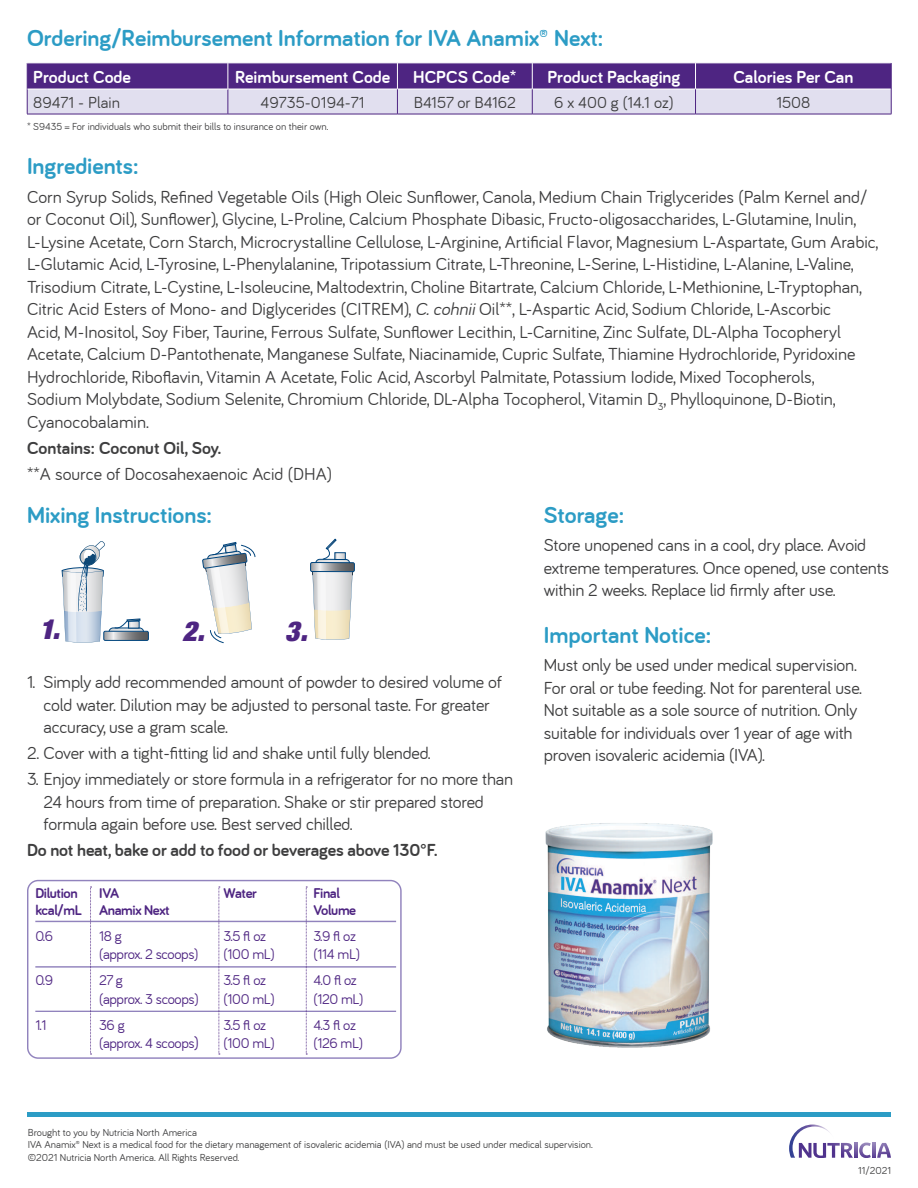
<style>
.page{position:relative;width:918px;height:1188px;background:#fff}
.page>*{position:absolute;margin:0;border:0;box-sizing:border-box;transform-origin:0 0}
.t1{font:italic 900 expanded 27.6px "Helvetica Neue";color:#4e2582}
.t2{font:700 24px "Bariol";color:#2c9cc5}
.t3{font:18px/22.5px "Bariol";color:#3e3e3f}
.t4{font:700 18px "Bariol";letter-spacing:-.01em;color:#3e3e3f}
.t5{font:700 18px "Bariol";color:#fff}
.t6{font:16.5px "Bariol";color:#3e3e3f}
.t7{font:14.7px "Bariol";letter-spacing:-.025em;color:#4e2582}
.t8{font:700 14.7px "Bariol";letter-spacing:-.025em;color:#4e2582}
.t9{font:10.5px/12.6px "Bariol";color:#3e3e3f}
.s1{font-style:italic}
.s2{font-size:16.2px}
</style>
<div class="page">
<img style="left:545px;top:823px;width:168px;height:225px">
<div style="left:27px;top:1112px;width:864px;height:5px;background:#2c9cc5"></div>
<hr style="left:27px;top:114px;width:201px;height:1px;background:#4e2582">
<hr style="left:228px;top:114px;width:169px;height:1px;background:#4e2582">
<hr style="left:397px;top:114px;width:135px;height:1px;background:#4e2582">
<hr style="left:532px;top:114px;width:164px;height:1px;background:#4e2582">
<hr style="left:696px;top:114px;width:195px;height:1px;background:#4e2582">
<svg style="left:27px;top:63px;width:865px;height:51px;background:#9883b9"></svg>
<hr style="left:27px;top:89px;width:201px;height:1px;background:#fff">
<div style="left:104px;top:631px;width:45px;height:10px;border:1px solid #00447c;border-radius:2px"></div>
<svg style="left:62px;top:541px;width:86px;height:102px"></svg>
<svg style="left:312px;top:539px;width:42px;height:101px"></svg>
<div style="left:310px;top:562px;width:45px;height:10px;border:1px solid #00447c;border-radius:2px"></div>
<svg style="left:202px;top:542px;width:54px;height:101px"></svg>
<hr style="left:35px;top:921px;width:361px;height:1px;background:#9183bd">
<hr style="left:35px;top:966px;width:361px;height:2px;background:#9183bd">
<hr style="left:35px;top:1011px;width:361px;height:1px;background:#9183bd">
<div style="left:27px;top:880px;width:375px;height:179px;border:1px solid #9183bd;border-radius:10px"></div>
<svg style="left:90px;top:887px;width:2px;height:168px"></svg>
<svg style="left:219px;top:887px;width:1px;height:168px"></svg>
<svg style="left:306px;top:887px;width:1px;height:168px"></svg>
<img style="left:834px;top:1143px;width:23px;height:15px">
<img style="left:859px;top:1143px;width:32px;height:15px">
<img style="left:789px;top:1125px;width:45px;height:33px">
<h2 class="t2" style="left:27px;top:28px;width:578px">Ordering/Reimbursement Information for IVA Anamix® Next:</h2>
<p class="t5" style="left:33px;top:70px;width:99px">Product Code</p>
<p class="t5" style="left:235px;top:70px;width:157px">Reimbursement Code</p>
<p class="t5" style="left:413px;top:67px;width:105px">HCPCS Code*</p>
<p class="t5" style="left:547px;top:70px;width:135px">Product Packaging</p>
<p class="t5" style="left:733px;top:70px;width:122px">Calories Per Can</p>
<p class="t6" style="left:33px;top:96px;width:88px">89471 - Plain</p>
<p class="t6" style="left:261px;top:96px;width:106px">49735-0194-71</p>
<p class="t6" style="left:414px;top:96px;width:104px">B4157 or B4162</p>
<p class="t6" style="left:554px;top:96px;width:121px">6 x 400 g (14.1 oz)</p>
<p class="t6" style="left:776px;top:96px;width:36px">1508</p>
<p class="t9" style="left:27px;top:121px;width:303px">* S9435 = For individuals who submit their bills to insurance on their own.</p>
<h2 class="t2" style="left:27px;top:156px;width:113px">Ingredients:</h2>
<p class="t3" style="left:27px;top:186px;width:853px">Corn Syrup Solids, Re昀椀ned Vegetable Oils (High Oleic Sun昀氀ower, Canola, Medium Chain Triglycerides (Palm Kernel and/ or Coconut Oil), Sun昀氀ower), Glycine, L-Proline, Calcium Phosphate Dibasic, Fructo-oligosaccharides, L-Glutamine, Inulin, L-Lysine Acetate, Corn Starch, Microcrystalline Cellulose, L-Arginine, Arti昀椀cial Flavor, Magnesium L-Aspartate, Gum Arabic, L-Glutamic Acid, L-Tyrosine, L-Phenylalanine, Tripotassium Citrate, L-Threonine, L-Serine, L-Histidine, L-Alanine, L-Valine, Trisodium Citrate, L-Cystine, L-Isoleucine, Maltodextrin, Choline Bitartrate, Calcium Chloride, L-Methionine, L-Tryptophan, Citric Acid Esters of Mono- and Diglycerides (CITREM), <span class="s1">C. cohnii</span> Oil**, L-Aspartic Acid, Sodium Chloride, L-Ascorbic<br>Acid, M-Inositol, Soy Fiber, Taurine, Ferrous Sulfate, Sun昀氀ower Lecithin, L-Carnitine, Zinc Sulfate, DL-Alpha Tocopheryl Acetate, Calcium D-Pantothenate, Manganese Sulfate, Niacinamide, Cupric Sulfate, Thiamine Hydrochloride, Pyridoxine Hydrochloride, Ribo昀氀avin, Vitamin A Acetate, Folic Acid, Ascorbyl Palmitate, Potassium Iodide, Mixed Tocopherols,<br>Sodium Molybdate, Sodium Selenite, Chromium Chloride, DL-Alpha Tocopherol, Vitamin D<sub>3</sub>, Phylloquinone, D-Biotin, Cyanocobalamin.</p>
<p class="t4" style="left:27px;top:438px;width:196px">Contains: Coconut Oil, Soy.</p>
<p class="t3" style="left:27px;top:464px;width:307px">**A source of Docosahexaenoic Acid (DHA)</p>
<h2 class="t2" style="left:544px;top:501px;width:82px">Storage:</h2>
<p class="t3" style="left:544px;top:535px;width:347px">Store unopened cans in a cool, dry place. Avoid extreme temperatures. Once opened, use contents within 2 weeks. Replace lid 昀椀rmly after use.</p>
<h2 class="t2" style="left:544px;top:625px;width:169px">Important Notice:</h2>
<p class="t3" style="left:544px;top:655px;width:320px">Must only be used under medical supervision.<br>For oral or tube feeding. Not for parenteral use.<br>Not suitable as a sole source of nutrition. Only suitable for individuals over 1 year of age with proven isovaleric acidemia (IVA).</p>
<h2 class="t2" style="left:27px;top:505px;width:186px">Mixing Instructions:</h2>
<h1 class="t1" style="left:39px;top:614px;width:26px">1.</h1>
<h1 class="t1" style="left:182px;top:616px;width:28px">2.</h1>
<h1 class="t1" style="left:285px;top:616px;width:28px">3.</h1>
<p class="t3" style="left:44px;top:672px;width:460px;text-indent:-16px">1. Simply add recommended amount of powder to desired volume of cold water. Dilution may be adjusted to personal taste. For greater accuracy, use a gram scale.</p>
<p class="t3" style="left:27px;top:743px;width:405px">2. Cover with a tight-昀椀tting lid and shake until fully blended.</p>
<p class="t3" style="left:44px;top:769px;width:471px;text-indent:-16px">3. Enjoy immediately or store formula in a refrigerator for no more than<br>24 hours from time of preparation. Shake or stir prepared stored formula again before use. Best served chilled.</p>
<p class="t4" style="left:27px;top:840px;width:413px">Do not heat, bake or add to food or beverages above 130°F.</p>
<p class="t8" style="left:35px;top:884px;width:44px">Dilution</p>
<p class="t8" style="left:99px;top:884px;width:22px">IVA</p>
<p class="t8" style="left:224px;top:884px;width:35px">Water</p>
<p class="t8" style="left:313px;top:884px;width:28px">Final</p>
<p class="t8" style="left:35px;top:904px;width:136px">kcal/mL Anamix Next</p>
<p class="t8" style="left:313px;top:904px;width:44px">Volume</p>
<p class="t7" style="left:35px;top:927px;width:19px">0.6</p>
<p class="t7" style="left:99px;top:927px;width:24px">18 g</p>
<p class="t7" style="left:224px;top:927px;width:44px">3.5 昀氀 oz</p>
<p class="t7" style="left:313px;top:927px;width:44px">3.9 昀氀 oz</p>
<p class="t7" style="left:99px;top:949px;width:101px">(approx. 2 scoops)</p>
<p class="t7" style="left:224px;top:949px;width:53px">(100 mL)</p>
<p class="t7" style="left:313px;top:949px;width:48px">(114 mL)</p>
<p class="t7" style="left:35px;top:972px;width:19px">0.9</p>
<p class="t7" style="left:99px;top:972px;width:25px">27 g</p>
<p class="t7" style="left:224px;top:972px;width:44px">3.5 昀氀 oz</p>
<p class="t7" style="left:313px;top:972px;width:45px">4.0 昀氀 oz</p>
<p class="t7" style="left:99px;top:993px;width:101px">(approx. 3 scoops)</p>
<p class="t7" style="left:224px;top:993px;width:53px">(100 mL)</p>
<p class="t7" style="left:313px;top:993px;width:52px">(120 mL)</p>
<p class="t7" style="left:35px;top:1016px;width:13px">1.1</p>
<p class="t7" style="left:99px;top:1016px;width:27px">36 g</p>
<p class="t7" style="left:224px;top:1016px;width:44px">3.5 昀氀 oz</p>
<p class="t7" style="left:313px;top:1016px;width:44px">4.3 昀氀 oz</p>
<p class="t7" style="left:99px;top:1037px;width:101px">(approx. 4 scoops<span class="s2">)</span></p>
<p class="t7" style="left:224px;top:1037px;width:53px">(100 mL)</p>
<p class="t7" style="left:313px;top:1037px;width:51px">(126 mL)</p>
<p class="t9" style="left:28px;top:1127px;width:567px">Brought to you by Nutricia North America<br>IVA Anamix® Next is a medical food for the dietary management of isovaleric acidemia (IVA) and must be used under medical supervision. ©2021 Nutricia North America. All Rights Reserved.</p>
<p class="t9" style="left:858px;top:1164px;width:34px">11/2021</p>
</div>
